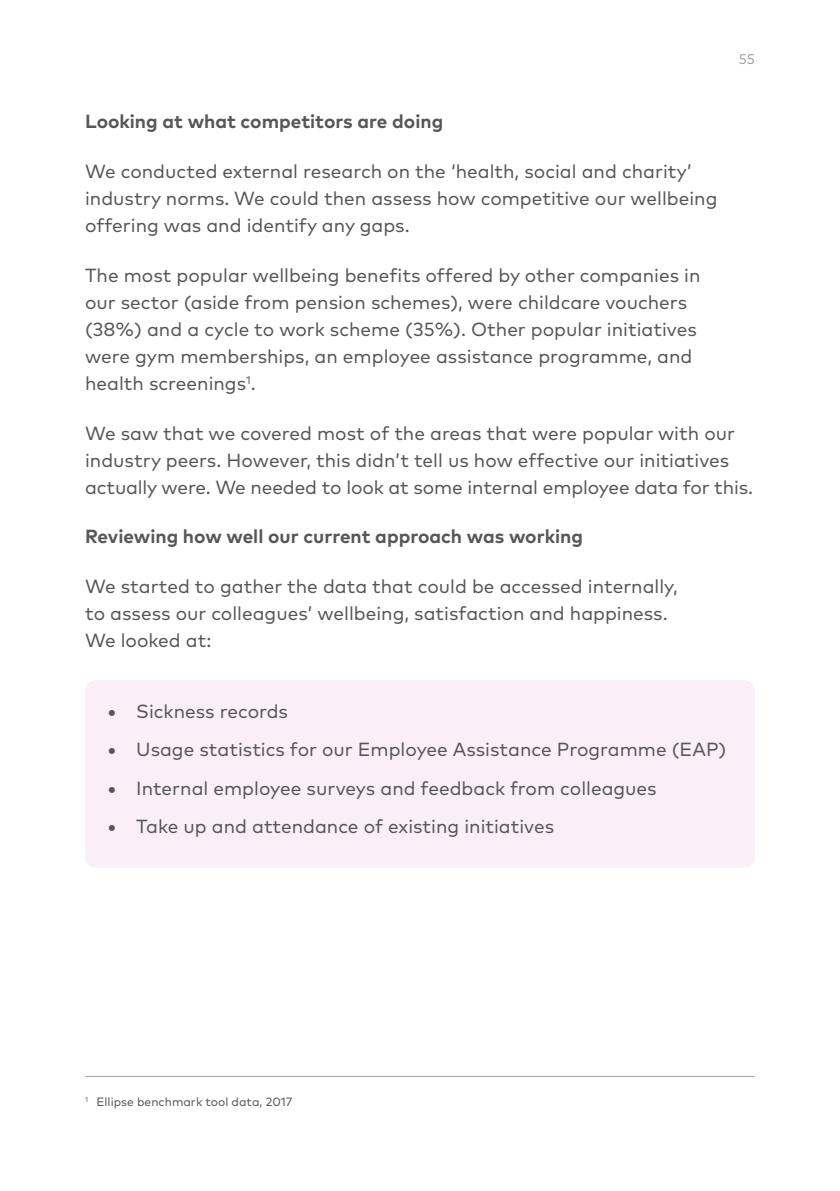
<style>
.page{position:relative;width:840px;height:1191px;background:#fff}
.page>*{position:absolute;margin:0;border:0;box-sizing:border-box;transform-origin:0 0}
.t1{font:19px/27px "Mark OT";color:#575756}
.t2{font:700 19px "Mark OT";color:#575756}
.t3{font:14px "Mark OT";color:#a3a3a2}
.t4{font:12px "Mark OT";color:#575756}
.s1{font-weight:700}
</style>
<div class="page">
<div style="left:85px;top:680px;width:669px;height:187px;background:#fbeff7;border-radius:11px"></div>
<hr style="left:85px;top:1076px;width:669px;height:1px;background:#a3a3a2">
<p class="t3" style="left:738px;top:50px;width:18px">55</p>
<p class="t2" style="left:85px;top:109px;width:359px">Looking at what competitors are doing</p>
<p class="t1" style="left:85px;top:158px;width:633px">We conducted external research on the ‘health, social and charity’ industry norms. We could then assess how competitive our wellbeing offering was and identify any gaps.</p>
<p class="t1" style="left:85px;top:261px;width:616px">The most popular wellbeing benefits offered by other companies in our sector (aside from pension schemes), were childcare vouchers (38%) and a cycle to work scheme (35%). Other popular initiatives were gym memberships, an employee assistance programme, and health screenings<sup>1</sup>.</p>
<p class="t1" style="left:85px;top:419px;width:669px">We saw that we covered most of the areas that were popular with our industry peers. However, this didn’t tell us how effective our initiatives actually were. We needed to look at some internal employee data for this.</p>
<p class="t2" style="left:85px;top:524px;width:499px">Reviewing how well our current approach was working</p>
<p class="t1" style="left:85px;top:572px;width:594px">We started to gather the data that could be accessed internally, to assess our colleagues’ wellbeing, satisfaction and happiness.<br>We looked at:</p>
<p class="t1" style="left:108px;top:697px;width:182px"><span class="s1">•</span> Sickness records</p>
<p class="t1" style="left:108px;top:735px;width:619px"><span class="s1">•</span> Usage statistics for our Employee Assistance Programme (EAP)</p>
<p class="t1" style="left:108px;top:774px;width:550px"><span class="s1">•</span> Internal employee surveys and feedback from colleagues</p>
<p class="t1" style="left:108px;top:812px;width:447px"><span class="s1">•</span> Take up and attendance of existing initiatives</p>
<p class="t4" style="left:85px;top:1094px;width:209px"><sup>1</sup> Ellipse benchmark tool data, 2017</p>
</div>
